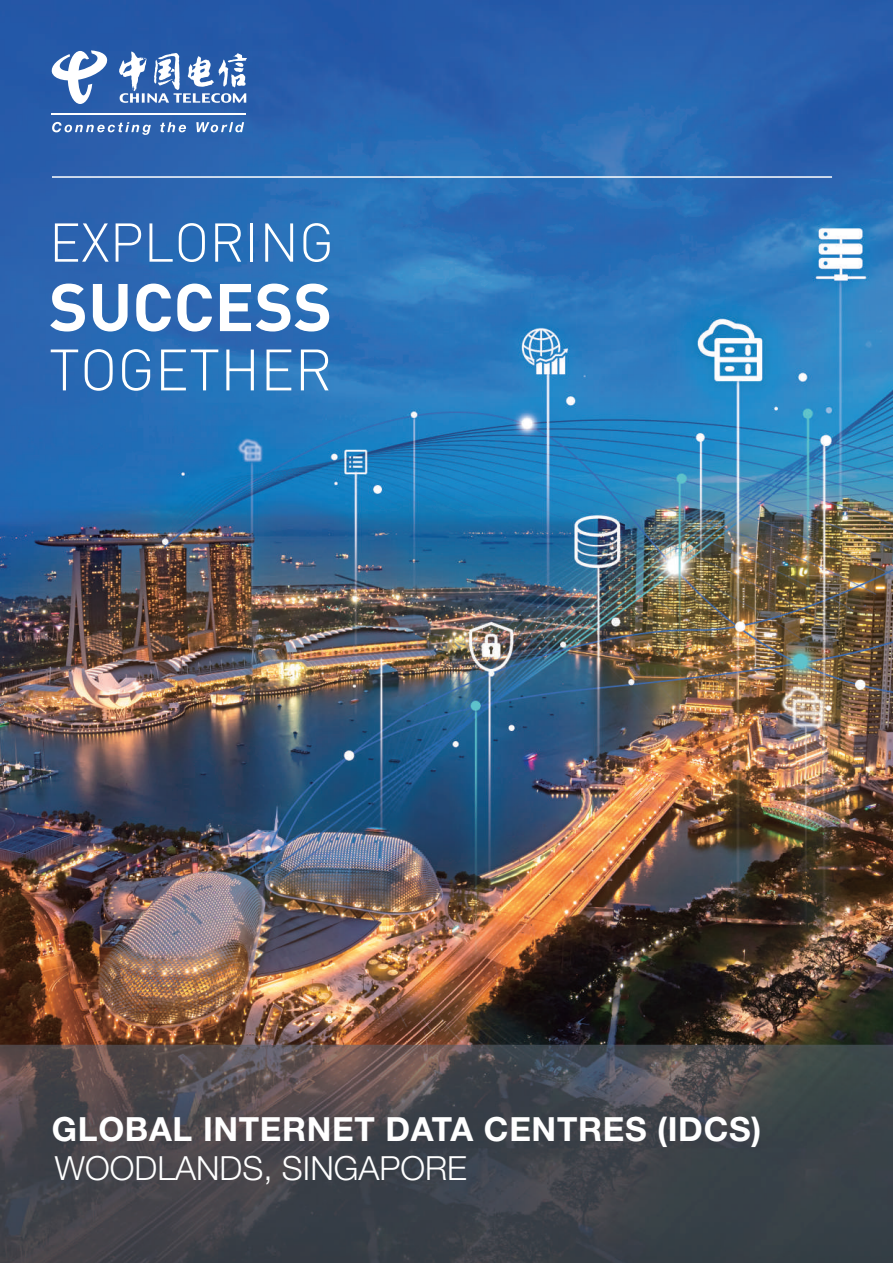
<style>
.page{position:relative;width:893px;height:1263px;background:#fff}
.page>*{position:absolute;margin:0;border:0;box-sizing:border-box;transform-origin:0 0}
.t1{font:700 66.15px "DIN";color:#fff}
.t2{font:300 57.45px "DI Nbek";color:#fff}
.t3{font:300 53.7px "DI Nbek";color:#fff}
.t4{font:700 33.3px "Helvetica Neue LT Std";letter-spacing:.02em;color:#fff}
.t5{font:300 33.3px "Helvetica Neue LT Std";color:#fff}
</style>
<div class="page">
<img style="left:0;top:0;width:893px;height:1263px">
<hr style="left:52px;top:113px;width:194px;height:1px;background:#fff">
<svg style="left:52px;top:122px;width:99px;height:13px"></svg>
<svg style="left:160px;top:122px;width:26px;height:10px"></svg>
<svg style="left:196px;top:122px;width:48px;height:10px"></svg>
<svg style="left:50px;top:50px;width:59px;height:54px"></svg>
<svg style="left:119px;top:52px;width:128px;height:51px"></svg>
<hr style="left:52px;top:176px;width:780px;height:2px;background:#fff">
<h3 class="t3" style="left:49px;top:209px;width:287px">EXPLORING</h3>
<h1 class="t1" style="left:49px;top:264px;width:285px">SUCCESS</h1>
<h2 class="t2" style="left:49px;top:334px;width:285px">TOGETHER</h2>
<p class="t4" style="left:52px;top:1108px;width:711px">GLOBAL INTERNET DATA CENTRES (IDCS)</p>
<p class="t5" style="left:55px;top:1148px;width:414px">WOODLANDS, SINGAPORE</p>
</div>
